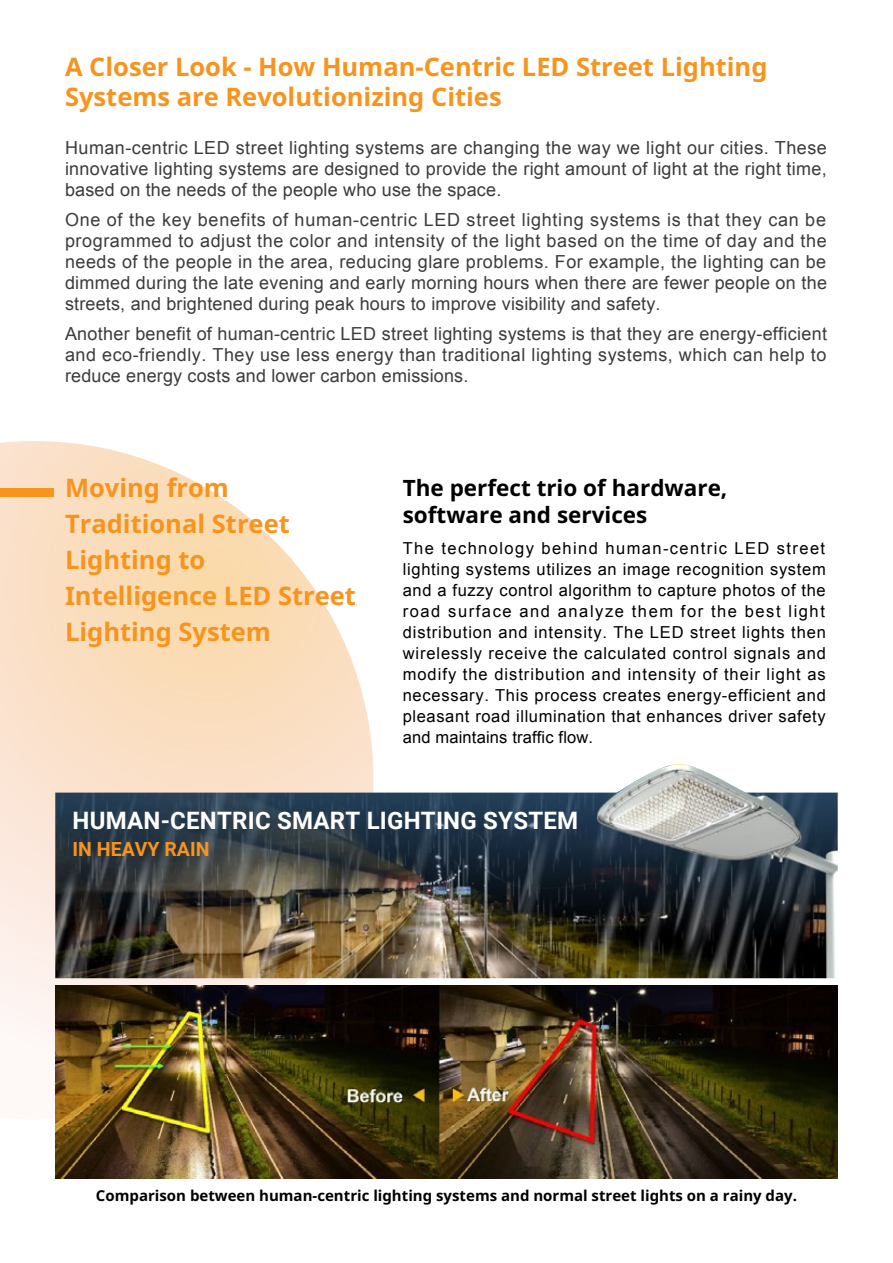
<style>
.page{position:relative;width:893px;height:1263px;background:#fff}
.page>*{position:absolute;margin:0;border:0;box-sizing:border-box;transform-origin:0 0}
.t1{font:700 25.5px/36px "Noto Sans";color:#f7941d}
.t2{font:700 24px "Roboto";letter-spacing:.01em;color:#fff}
.t3{font:700 22.5px/27px "Noto Sans";color:#000}
.t4{font:700 19.5px "Roboto";color:#f7941d}
.t5{font:18px/21px "Arial";letter-spacing:.01em;color:#3c3c3c;text-align:justify}
.t6{font:16.5px/21px "Arial";letter-spacing:.04em;color:#000;text-align:justify}
.t7{font:700 15px "Noto Sans";color:#000}
</style>
<div class="page">
<svg style="left:0;top:441px;width:373px;height:678px"></svg>
<img style="left:55px;top:764px;width:783px;height:214px">
<img style="left:56px;top:986px;width:782px;height:193px">
<div style="left:0;top:488px;width:54px;height:9px;background:#f7941d"></div>
<h1 class="t1" style="left:65px;top:53px;width:704px;line-height:30px">A Closer Look - How Human-Centric LED Street Lighting<br>Systems are Revolutionizing Cities</h1>
<p class="t5" style="left:65px;top:137px;width:763px">Human-centric LED street lighting systems are changing the way we light our cities. These innovative lighting systems are designed to provide the right amount of light at the right time, based on the needs of the people who use the space.</p>
<p class="t5" style="left:65px;top:209px;width:763px">One of the key benefits of human-centric LED street lighting systems is that they can be programmed to adjust the color and intensity of the light based on the time of day and the needs of the people in the area, reducing glare problems. For example, the lighting can be dimmed during the late evening and early morning hours when there are fewer people on the streets, and brightened during peak hours to improve visibility and safety.</p>
<p class="t5" style="left:65px;top:323px;width:763px">Another benefit of human-centric LED street lighting systems is that they are energy-efficient and eco-friendly. They use less energy than traditional lighting systems, which can help to reduce energy costs and lower carbon emissions.</p>
<h1 class="t1" style="left:65px;top:470px;width:293px">Moving from<br>Traditional Street<br>Lighting to<br>Intelligence LED Street<br>Lighting System</h1>
<p class="t3" style="left:403px;top:474px;width:326px">The perfect trio of hardware, software and services</p>
<p class="t6" style="left:403px;top:538px;width:425px">The technology behind human-centric LED street lighting systems utilizes an image recognition system and a fuzzy control algorithm to capture photos of the road surface and analyze them for the best light distribution and intensity. The LED street lights then wirelessly receive the calculated control signals and modify the distribution and intensity of their light as necessary. This process creates energy-efficient and pleasant road illumination that enhances driver safety and maintains traffic flow.</p>
<h2 class="t2" style="left:73px;top:803px;width:507px">HUMAN-CENTRIC SMART LIGHTING SYSTEM</h2>
<p class="t4" style="left:73px;top:835px;width:138px">IN HEAVY RAIN</p>
<p class="t7" style="left:96px;top:1184px;width:702px">Comparison between human-centric lighting systems and normal street lights on a rainy day.</p>
</div>
